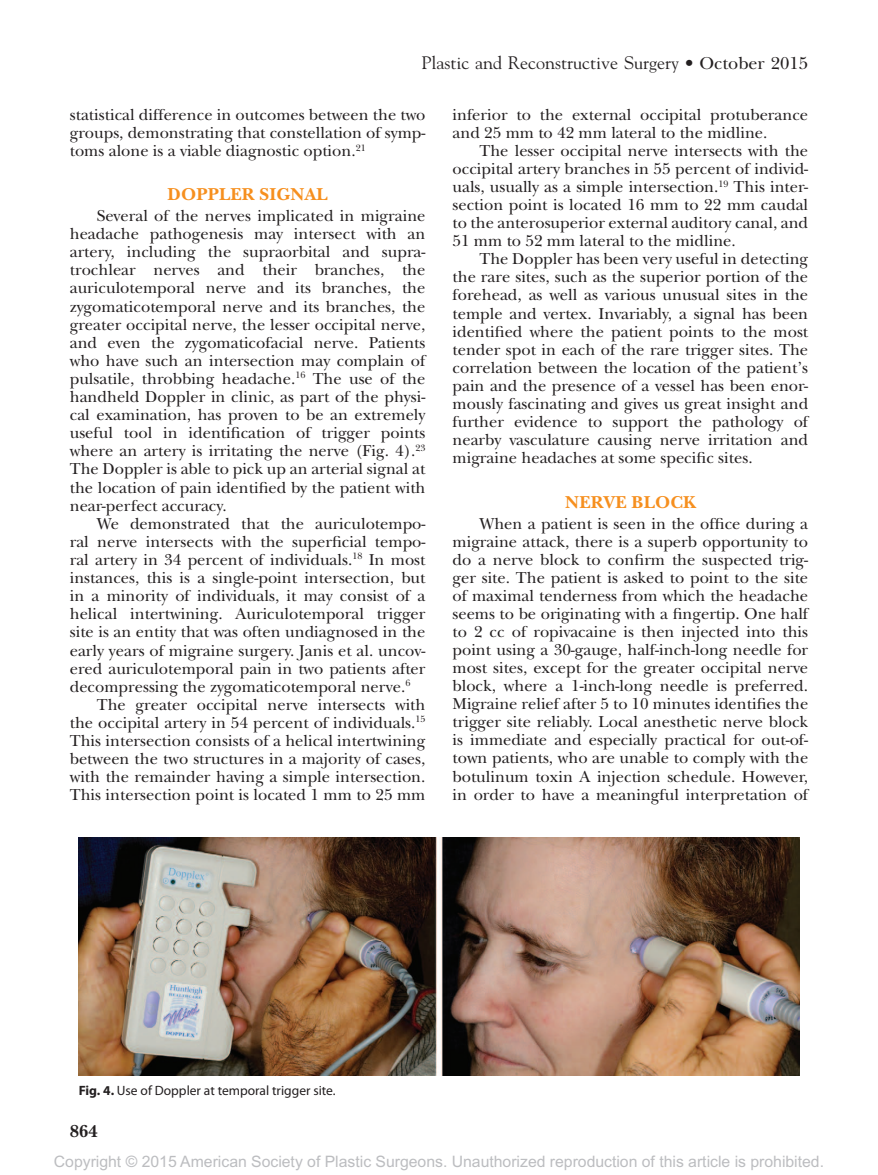
<style>
.page{position:relative;width:878px;height:1175px;background:#fff}
.page>*{position:absolute;margin:0;border:0;box-sizing:border-box;transform-origin:0 0}
.t1{font:18px "Goudy";color:#231f20}
.t2{font:700 18px "New Baskerville";letter-spacing:.01em;color:#f68f1e}
.t3{font:700 18px "New Baskerville";color:#231f20}
.t4{font:16.5px/18px "New Baskerville";color:#231f20;text-align:justify}
.t5{font:15.75px "Arial MT Std";color:#bcbdc0}
.t6{font:13.5px "Myriad Pro";color:#231f20}
.s1{font-family:"New Baskerville"}
.s2{font-weight:700}
</style>
<div class="page">
<img style="left:79px;top:838px;width:720px;height:237px">
<p class="t1" style="left:421px;top:51px;width:388px">Plastic and Reconstructive Surgery <span class="s1">• October 2015</span></p>
<p class="t4" style="left:70px;top:106px;width:357px">statistical difference in outcomes between the two groups, demonstrating that constellation of symp&shy;toms alone is a viable diagnostic option.<sup>21</sup></p>
<p class="t2" style="left:167px;top:183px;width:162px">DOPPLER SIGNAL</p>
<p class="t4" style="left:70px;top:207px;width:357px;text-indent:27px">Several of the nerves implicated in migraine headache pathogenesis may intersect with an artery, including the supraorbital and supra&shy;trochlear nerves and their branches, the auriculotemporal nerve and its branches, the zygomaticotemporal nerve and its branches, the greater occipital nerve, the lesser occipital nerve, and even the zygomaticofacial nerve. Patients who have such an intersection may complain of pulsatile, throbbing headache.<sup>16</sup> The use of the handheld Doppler in clinic, as part of the physi&shy;cal examination, has proven to be an extremely useful tool in identification of trigger points where an artery is irritating the nerve (Fig. 4).<sup>23<br></sup>The Doppler is able to pick up an arterial signal at the location of pain identified by the patient with near-perfect accuracy.</p>
<p class="t4" style="left:97px;top:514px;width:330px">We demonstrated that the auriculotempo-</p>
<p class="t4" style="left:70px;top:532px;width:357px">ral nerve intersects with the superficial tempo-</p>
<p class="t4" style="left:70px;top:551px;width:357px">ral artery in 34 percent of individuals.<sup>18</sup> In most</p>
<p class="t4" style="left:70px;top:569px;width:357px">instances, this is a single-point intersection, but</p>
<p class="t4" style="left:70px;top:587px;width:357px">in a minority of individuals, it may consist of a</p>
<p class="t4" style="left:70px;top:605px;width:357px">helical intertwining. Auriculotemporal trigger</p>
<p class="t4" style="left:70px;top:623px;width:357px">site is an entity that was often undiagnosed in the</p>
<p class="t4" style="left:70px;top:641px;width:357px">early years of migraine surgery. Janis et al. uncov-</p>
<p class="t4" style="left:70px;top:659px;width:357px">ered auriculotemporal pain in two patients after</p>
<p class="t4" style="left:70px;top:677px;width:342px">decompressing the zygomaticotemporal nerve.<sup>6</sup></p>
<p class="t4" style="left:97px;top:695px;width:330px">The greater occipital nerve intersects with</p>
<p class="t4" style="left:70px;top:713px;width:357px">the occipital artery in 54 percent of individuals.<sup>15</sup></p>
<p class="t4" style="left:70px;top:731px;width:357px">This intersection consists of a helical intertwining</p>
<p class="t4" style="left:70px;top:750px;width:357px">between the two structures in a majority of cases,</p>
<p class="t4" style="left:70px;top:768px;width:357px">with the remainder having a simple intersection.</p>
<p class="t4" style="left:70px;top:786px;width:357px">This intersection point is located 1 mm to 25 mm</p>
<p class="t4" style="left:452px;top:106px;width:357px">inferior to the external occipital protuberance and 25 mm to 42 mm lateral to the midline.</p>
<p class="t4" style="left:452px;top:142px;width:357px;text-indent:27px">The lesser occipital nerve intersects with the occipital artery branches in 55 percent of individ&shy;uals, usually as a simple intersection.<sup>19</sup> This inter&shy;section point is located 16 mm to 22 mm caudal to the anterosuperior external auditory canal, and 51 mm to 52 mm lateral to the midline.</p>
<p class="t4" style="left:452px;top:250px;width:357px;text-indent:27px">The Doppler has been very useful in detecting the rare sites, such as the superior portion of the forehead, as well as various unusual sites in the temple and vertex. Invariably, a signal has been identified where the patient points to the most tender spot in each of the rare trigger sites. The correlation between the location of the patient’s pain and the presence of a vessel has been enor&shy;mously fascinating and gives us great insight and further evidence to support the pathology of nearby vasculature causing nerve irritation and migraine headaches at some specific sites.</p>
<p class="t2" style="left:565px;top:491px;width:132px">NERVE BLOCK</p>
<p class="t4" style="left:452px;top:514px;width:357px;text-indent:27px">When a patient is seen in the office during a migraine attack, there is a superb opportunity to do a nerve block to confirm the suspected trig&shy;ger site. The patient is asked to point to the site of maximal tenderness from which the headache seems to be originating with a fingertip. One half to 2 cc of ropivacaine is then injected into this point using a 30-gauge, half-inch-long needle for most sites, except for the greater occipital nerve block, where a 1-inch-long needle is preferred.<br>Migraine relief after 5 to 10 minutes identifies the trigger site reliably. Local anesthetic nerve block is immediate and especially practical for out-of&shy;town patients, who are unable to comply with the botulinum toxin A injection schedule. However, in order to have a meaningful interpretation of</p>
<p class="t6" style="left:79px;top:1082px;width:258px"><span class="s2">Fig. 4.</span> Use of Doppler at temporal trigger site.</p>
<p class="t3" style="left:70px;top:1120px;width:30px">864</p>
<p class="t5" style="left:54px;top:1152px;width:771px">Copyright © 2015 American Society of Plastic Surgeons. Unauthorized reproduction of this article is prohibited.</p>
</div>
